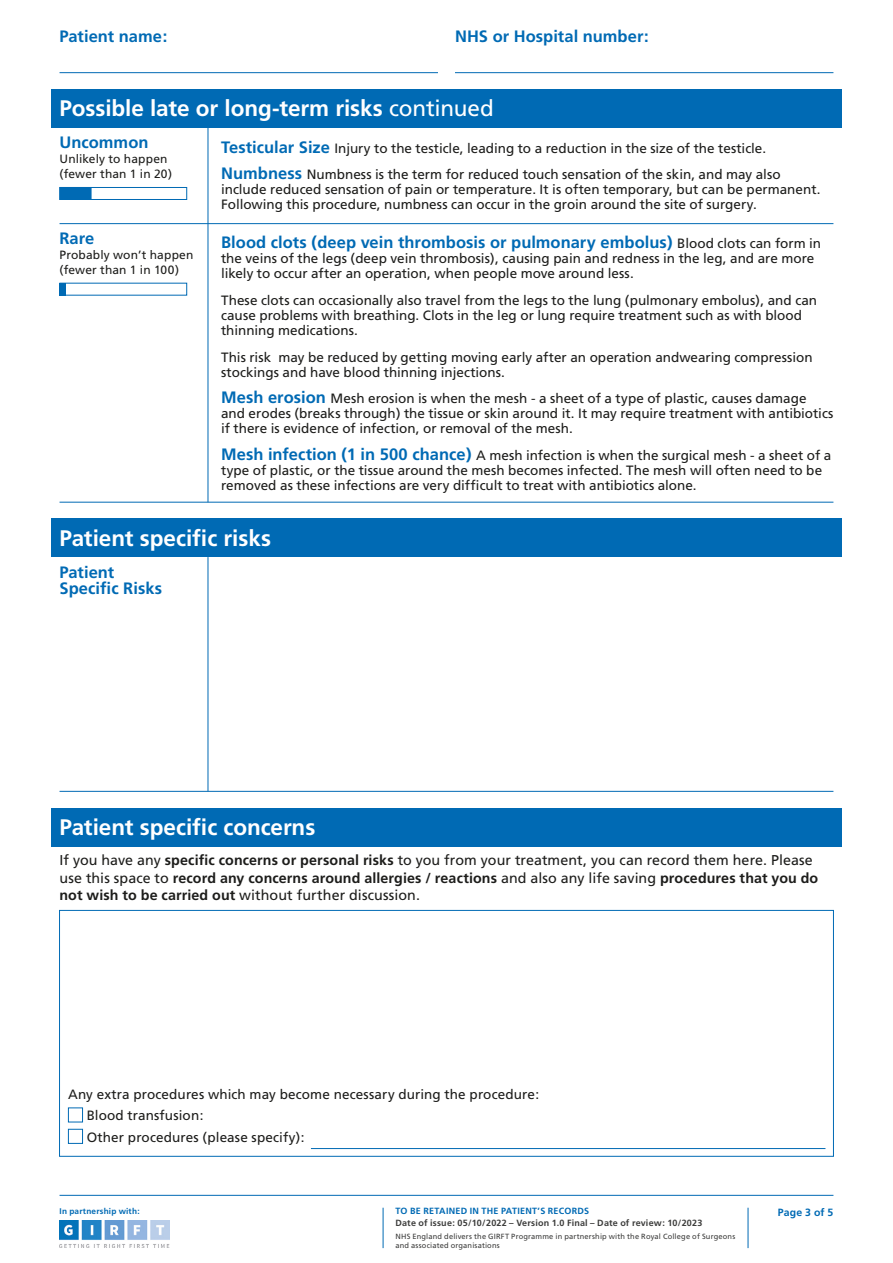
<style>
.page{position:relative;width:893px;height:1263px;background:#fff}
.page>*{position:absolute;margin:0;border:0;box-sizing:border-box;transform-origin:0 0}
.t1{font:700 22.5px "Frutiger";letter-spacing:-.005em;color:#fff}
.t2{font:700 16.5px/16.5px "Frutiger";color:#006ab4}
.t3{font:14.25px/17.2px "Frutiger";letter-spacing:.005em;color:#1d1d1b}
.t4{font:13.5px/15px "Frutiger";color:#1d1d1b}
.t5{font:12px/15px "Frutiger";letter-spacing:.01em;color:#1d1d1b}
.t6{font:700 10.5px "Frutiger";letter-spacing:.015em;color:#006ab4}
.t7{font:700 9px "Frutiger";letter-spacing:.02em;color:#3c3c3b}
.t8{font:700 9px "Frutiger";letter-spacing:.025em;color:#006ab4}
.t9{font:700 8.25px "Frutiger";letter-spacing:.025em;color:#006ab4}
.t10{font:7.5px/9px "Frutiger";letter-spacing:.02em;color:#3c3c3b}
.s1{font-weight:400}
.s2{font-weight:700;font-size:16.5px;color:#006ab4}
.s3{font-weight:400;font-size:13.5px;color:#1d1d1b}
.s4{font-weight:700}
</style>
<div class="page">
<hr style="left:383px;top:1208px;width:1px;height:40px;background:#006ab4">
<hr style="left:748px;top:1208px;width:1px;height:40px;background:#006ab4">
<img style="left:60px;top:1220px;width:109px;height:28px">
<hr style="left:60px;top:1195px;width:773px;height:1px;background:#006ab4">
<div style="left:51px;top:89px;width:791px;height:39px;background:#006ab4"></div>
<hr style="left:60px;top:502px;width:773px;height:1px;background:#006ab4">
<hr style="left:208px;top:128px;width:1px;height:374px;background:#006ab4">
<div style="left:60px;top:283px;width:6px;height:13px;background:#006ab4"></div>
<div style="left:59px;top:910px;width:775px;height:247px;border:1px solid #006ab4"></div>
<div style="left:51px;top:808px;width:791px;height:38px;background:#006ab4"></div>
<hr style="left:208px;top:557px;width:1px;height:234px;background:#006ab4">
<hr style="left:60px;top:791px;width:773px;height:1px;background:#006ab4">
<div style="left:51px;top:519px;width:791px;height:38px;background:#006ab4"></div>
<div style="left:68px;top:1107px;width:15px;height:15px;border:1px solid #006ab4"></div>
<div style="left:68px;top:1129px;width:15px;height:15px;border:1px solid #006ab4"></div>
<div style="left:60px;top:187px;width:127px;height:13px;border:1px solid #006ab4"></div>
<div style="left:60px;top:187px;width:31px;height:13px;background:#006ab4"></div>
<hr style="left:60px;top:223px;width:773px;height:1px;background:#006ab4">
<hr style="left:60px;top:72px;width:378px;height:1px;background:#006ab4">
<hr style="left:455px;top:72px;width:378px;height:1px;background:#006ab4">
<hr style="left:311px;top:1148px;width:514px;height:1px;background:#006ab4">
<h2 class="t2" style="left:60px;top:28px;width:109px">Patient name:</h2>
<h2 class="t2" style="left:455px;top:28px;width:195px">NHS or Hospital number:</h2>
<h2 class="t1" style="left:60px;top:95px;width:436px">Possible late or long-term risks <span class="s1">continued</span></h2>
<h2 class="t2" style="left:60px;top:135px;width:91px">Uncommon</h2>
<h2 class="t5" style="left:60px;top:152px;width:114px">Unlikely to happen (fewer than 1 in 20)</h2>
<h2 class="t2" style="left:60px;top:230px;width:36px">Rare</h2>
<h2 class="t5" style="left:60px;top:247px;width:135px">Probably won’t happen (fewer than 1 in 100)</h2>
<h2 class="t4" style="left:221px;top:141px;width:546px"><span class="s2">Testicular Size</span> Injury to the testicle, leading to a reduction in the size of the testicle.</h2>
<h2 class="t4" style="left:221px;top:167px;width:601px"><span class="s2">Numbness</span> Numbness is the term for reduced touch sensation of the skin, and may also include reduced sensation of pain or temperature. It is often temporary, but can be permanent.<br>Following this procedure, numbness can occur in the groin around the site of surgery.</h2>
<h2 class="t2" style="left:221px;top:234px;width:602px">Blood clots (deep vein thrombosis or pulmonary embolus) <span class="s3">Blood clots can form in</span></h2>
<h2 class="t4" style="left:221px;top:251px;width:595px">the veins of the legs (deep vein thrombosis), causing pain and redness in the leg, and are more likely to occur after an operation, when people move around less.</h2>
<h2 class="t4" style="left:221px;top:293px;width:598px">These clots can occasionally also travel from the legs to the lung (pulmonary embolus), and can cause problems with breathing. Clots in the leg or lung require treatment such as with blood thinning medications.</h2>
<h2 class="t4" style="left:221px;top:350px;width:593px">This risk may be reduced by getting moving early after an operation andwearing compression stockings and have blood thinning injections.</h2>
<h2 class="t4" style="left:221px;top:391px;width:614px"><span class="s2">Mesh erosion</span> Mesh erosion is when the mesh - a sheet of a type of plastic, causes damage and erodes (breaks through) the tissue or skin around it. It may require treatment with antibiotics if there is evidence of infection, or removal of the mesh.</h2>
<h2 class="t4" style="left:221px;top:448px;width:612px"><span class="s2">Mesh infection (1 in 500 chance)</span> A mesh infection is when the surgical mesh - a sheet of a type of plastic, or the tissue around the mesh becomes infected. The mesh will often need to be removed as these infections are very difficult to treat with antibiotics alone.</h2>
<h2 class="t1" style="left:60px;top:525px;width:213px">Patient specific risks</h2>
<h2 class="t2" style="left:60px;top:564px;width:104px">Patient<br>Specific Risks</h2>
<h2 class="t1" style="left:60px;top:814px;width:257px">Patient specific concerns</h2>
<h2 class="t3" style="left:60px;top:852px;width:760px">If you have any <span class="s4">specific concerns or personal risks</span> to you from your treatment, you can record them here. Please use this space to <span class="s4">record any concerns around allergies / reactions</span> and also any life saving <span class="s4">procedures that you do not wish to be carried out</span> without further discussion.</h2>
<h2 class="t4" style="left:68px;top:1087px;width:473px">Any extra procedures which may become necessary during the procedure:</h2>
<h2 class="t4" style="left:87px;top:1108px;width:118px">Blood transfusion:</h2>
<h2 class="t4" style="left:87px;top:1129px;width:219px">Other procedures (please specify):</h2>
<p class="t9" style="left:60px;top:1206px;width:82px">In partnership with:</p>
<p class="t6" style="left:778px;top:1206px;width:57px">Page 3 of 5</p>
<p class="t8" style="left:395px;top:1206px;width:195px">TO BE RETAINED IN THE PATIENT’S RECORDS</p>
<p class="t7" style="left:395px;top:1217px;width:308px">Date of issue: 05/10/2022 – Version 1.0 Final – Date of review: 10/2023</p>
<p class="t10" style="left:395px;top:1232px;width:341px">NHS England delivers the GIRFT Programme in partnership with the Royal College of Surgeons and associated organisations</p>
</div>
